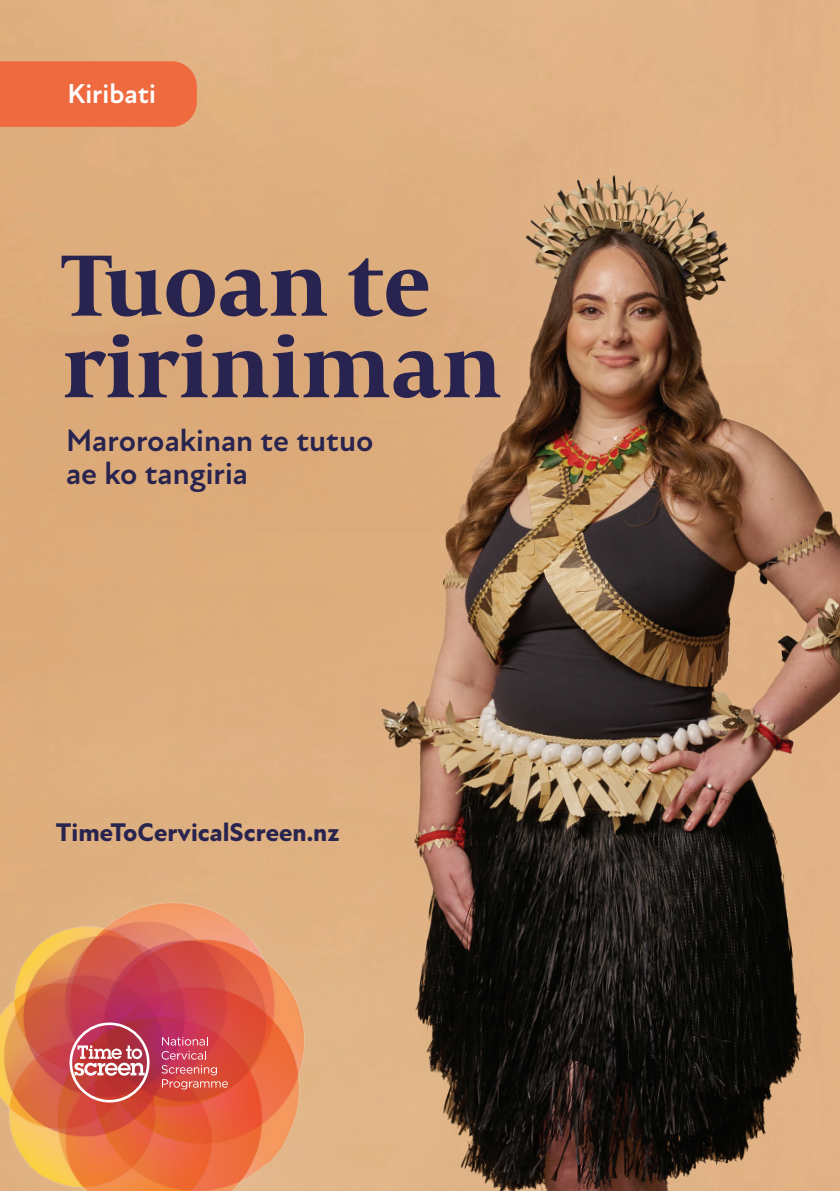
<style>
.page{position:relative;width:840px;height:1191px;background:#fff}
.page>*{position:absolute;margin:0;border:0;box-sizing:border-box;transform-origin:0 0}
.t1{font:700 89px/81.4px "Capitolium News 2";color:#28244f}
.t2{font:700 31.4px/33.4px "New Atten";color:#28244f}
.t3{font:700 27.8px "New Atten";color:#fff}
.t4{font:800 26px "New Atten";color:#28244f}
</style>
<div class="page">
<div style="left:0;top:61px;width:197px;height:66px;background:#f06a40"></div>
<img style="left:0;top:890px;width:315px;height:301px">
<svg style="left:69px;top:1022px;width:80px;height:80px"></svg>
<svg style="left:161px;top:1036px;width:46px;height:23px"></svg>
<svg style="left:161px;top:1065px;width:67px;height:24px;background:#da635d"></svg>
<img style="left:315px;top:129px;width:524px;height:1062px">
<p class="t3" style="left:67px;top:77px;width:90px">Kiribati</p>
<p class="t1" style="left:62px;top:240px;width:441px">Tuoan te ririniman</p>
<p class="t2" style="left:66px;top:424px;width:309px">Maroroakinan te tutuo ae ko tangiria</p>
<p class="t4" style="left:56px;top:816px;width:285px">TimeToCervicalScreen.nz</p>
</div>
